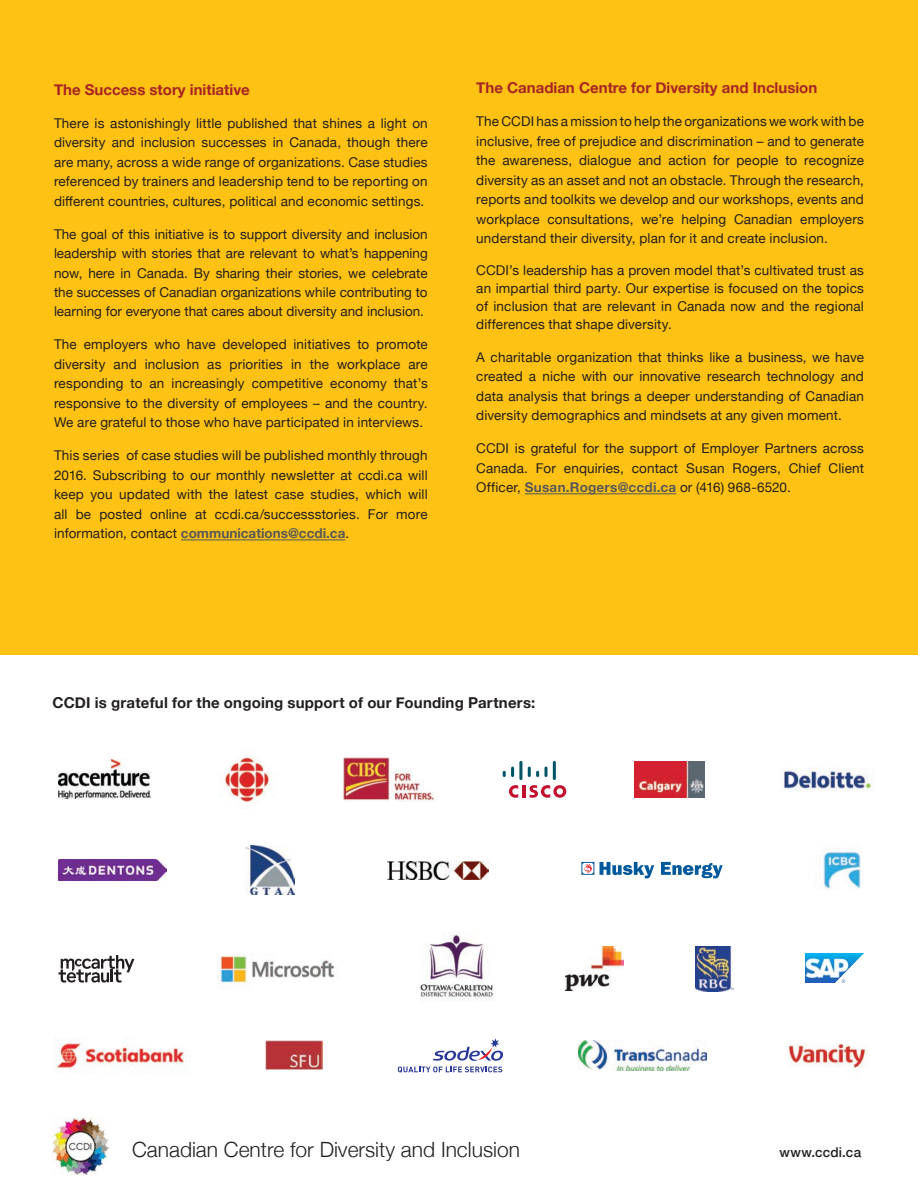
<style>
.page{position:relative;width:918px;height:1188px;background:#fff}
.page>*{position:absolute;margin:0;border:0;box-sizing:border-box;transform-origin:0 0}
.t1{font:300 21px "Helvetica Neue";color:#231f20}
.t2{font:700 15px "Helvetica Neue";color:#a72426}
.About_text_para{font:700 15px "Helvetica Neue";letter-spacing:.015em;color:#231f20}
.About_text_para-2{font:13.5px/19.5px "Helvetica Neue";letter-spacing:.01em;color:#231f20;text-align:justify}
.t3{font:500 13.5px "Helvetica Neue";letter-spacing:.015em;color:#231f20}
.s1{font-weight:700;color:#57585a}
</style>
<div class="page">
<div style="left:0;top:0;width:918px;height:654px;background:#fec214"></div>
<hr style="left:181px;top:540px;width:164px;height:1px;background:#57585a">
<hr style="left:525px;top:493px;width:151px;height:1px;background:#57585a">
<img style="left:52px;top:1118px;width:57px;height:56px">
<img style="left:55px;top:1037px;width:136px;height:33px">
<img style="left:788px;top:1043px;width:79px;height:25px">
<svg style="left:398px;top:1038px;width:106px;height:35px"></svg>
<img style="left:578px;top:1040px;width:129px;height:31px">
<img style="left:266px;top:1041px;width:57px;height:29px">
<img style="left:421px;top:932px;width:73px;height:69px">
<img style="left:566px;top:947px;width:58px;height:44px">
<img style="left:696px;top:946px;width:38px;height:46px">
<img style="left:806px;top:954px;width:58px;height:28px">
<svg style="left:59px;top:955px;width:75px;height:28px"></svg>
<img style="left:217px;top:954px;width:117px;height:30px">
<img style="left:823px;top:851px;width:39px;height:38px">
<svg style="left:581px;top:862px;width:13px;height:13px"></svg>
<svg style="left:600px;top:862px;width:54px;height:16px"></svg>
<svg style="left:661px;top:862px;width:62px;height:16px"></svg>
<img style="left:58px;top:860px;width:108px;height:21px">
<img style="left:246px;top:846px;width:48px;height:49px">
<img style="left:387px;top:861px;width:102px;height:18px">
<img style="left:781px;top:768px;width:91px;height:23px">
<img style="left:224px;top:757px;width:46px;height:46px">
<hr style="left:522px;top:785px;width:4px;height:12px;background:#c3102f">
<svg style="left:509px;top:785px;width:9px;height:13px"></svg>
<svg style="left:530px;top:785px;width:36px;height:13px"></svg>
<svg style="left:503px;top:767px;width:11px;height:10px"></svg>
<hr style="left:519px;top:761px;width:3px;height:19px;background:#005467;border-radius:2px">
<svg style="left:528px;top:767px;width:11px;height:10px"></svg>
<svg style="left:544px;top:767px;width:4px;height:10px"></svg>
<hr style="left:553px;top:761px;width:3px;height:19px;background:#005467;border-radius:2px">
<img style="left:58px;top:760px;width:92px;height:39px">
<img style="left:634px;top:762px;width:70px;height:35px">
<img style="left:344px;top:757px;width:91px;height:44px">
<p class="t2" style="left:54px;top:77px;width:197px">The Success story initiative</p>
<p class="About_text_para-2" style="left:54px;top:114px;width:375px">There is astonishingly little published that shines a light on diversity and inclusion successes in Canada, though there are many, across a wide range of organizations. Case studies referenced by trainers and leadership tend to be reporting on different countries, cultures, political and economic settings.</p>
<p class="About_text_para-2" style="left:54px;top:225px;width:375px">The goal of this initiative is to support diversity and inclusion leadership with stories that are relevant to what’s happening now, here in Canada. By sharing their stories, we celebrate the successes of Canadian organizations while contributing to learning for everyone that cares about diversity and inclusion.</p>
<p class="About_text_para-2" style="left:54px;top:336px;width:375px">The employers who have developed initiatives to promote diversity and inclusion as priorities in the workplace are responding to an increasingly competitive economy that’s responsive to the diversity of employees – and the country.<br>We are grateful to those who have participated in interviews.</p>
<p class="About_text_para-2" style="left:54px;top:447px;width:375px">This series of case studies will be published monthly through 2016. Subscribing to our monthly newsletter at ccdi.ca will keep you updated with the latest case studies, which will all be posted online at ccdi.ca/successstories. For more information, contact <span class="s1">communications@ccdi.ca</span>.</p>
<p class="t2" style="left:476px;top:76px;width:343px">The Canadian Centre for Diversity and Inclusion</p>
<p class="About_text_para-2" style="left:476px;top:113px;width:389px">The CCDI has a mission to help the organizations we work with be inclusive, free of prejudice and discrimination – and to generate the awareness, dialogue and action for people to recognize diversity as an asset and not an obstacle. Through the research, reports and toolkits we develop and our workshops, events and workplace consultations, we’re helping Canadian employers understand their diversity, plan for it and create inclusion.</p>
<p class="About_text_para-2" style="left:476px;top:262px;width:389px;line-height:18px">CCDI’s leadership has a proven model that’s cultivated trust as an impartial third party. Our expertise is focused on the topics of inclusion that are relevant in Canada now and the regional differences that shape diversity.</p>
<p class="About_text_para-2" style="left:476px;top:348px;width:389px">A charitable organization that thinks like a business, we have created a niche with our innovative research technology and data analysis that brings a deeper understanding of Canadian diversity demographics and mindsets at any given moment.</p>
<p class="About_text_para-2" style="left:476px;top:440px;width:389px">CCDI is grateful for the support of Employer Partners across Canada. For enquiries, contact Susan Rogers, Chief Client Officer, <span class="s1">Susan.Rogers@ccdi.ca</span> or (416) 968-6520.</p>
<p class="About_text_para" style="left:53px;top:691px;width:484px">CCDI is grateful for the ongoing support of our Founding Partners:</p>
<p class="t1" style="left:132px;top:1133px;width:389px">Canadian Centre for Diversity and Inclusion</p>
<p class="t3" style="left:779px;top:1141px;width:83px">www.ccdi.ca</p>
</div>
